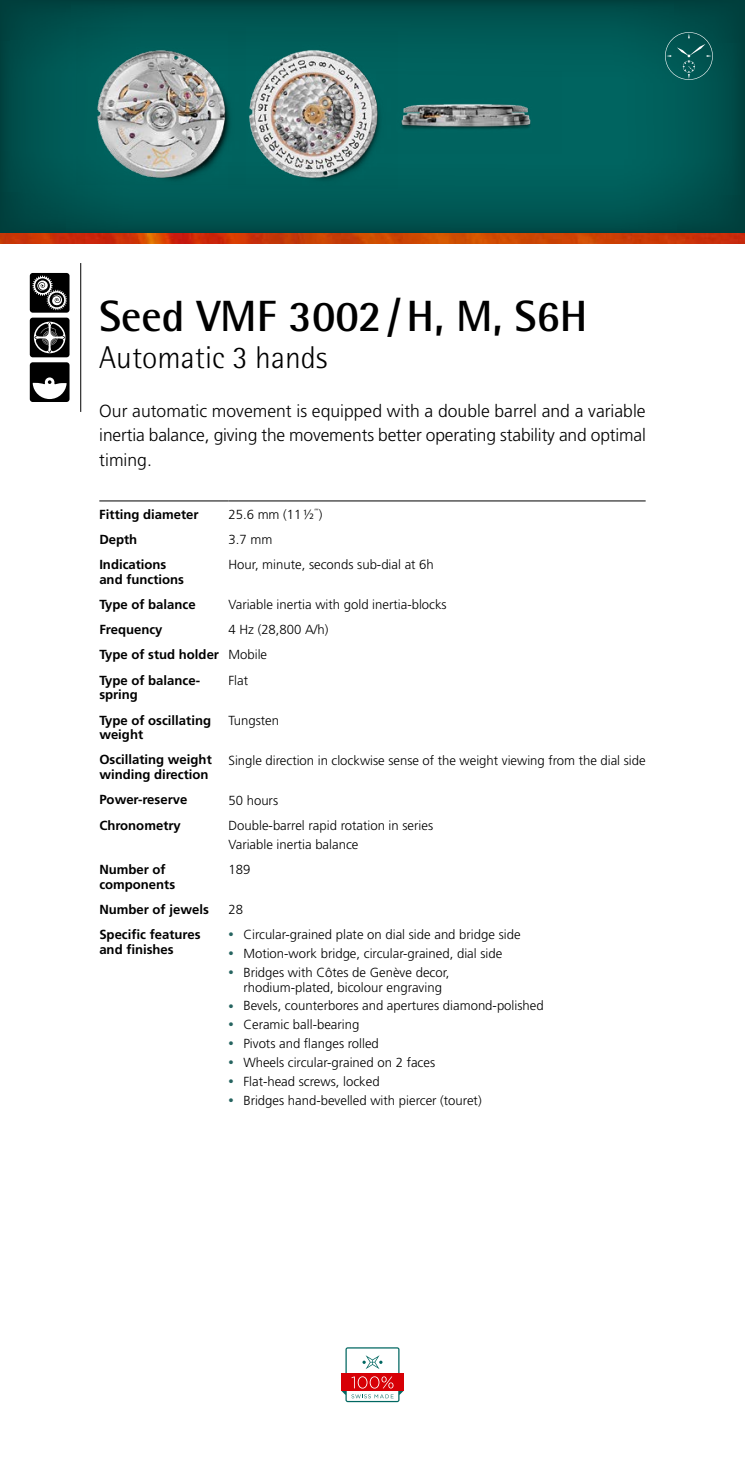
<style>
.page{position:relative;width:745px;height:1474px;background:#fff}
.page>*{position:absolute;margin:0;border:0;box-sizing:border-box;transform-origin:0 0}
.t1{font:700 43.75px "Rotis Semi Sans";color:#000}
.t2{font:300 31.5px "Rotis Semi Sans";color:#000}
.t3{font:300 17.5px/24.5px "Frutiger";letter-spacing:-.01em;color:#000;text-align:justify}
.t4{font:300 13.12px/18.9px "Frutiger";color:#000}
.t5{font:700 13.12px/14.9px "Frutiger";color:#000}
.s1{font-weight:300}
.s2{font-family:"Rotis Sans Serif";font-weight:400;font-size:10.5px;color:#266460}
</style>
<div class="page">
<svg style="left:0;top:0;width:744px;height:233px;background:#005551"></svg>
<hr style="left:99px;top:500px;width:129px;height:1px;background:#000">
<hr style="left:228px;top:500px;width:417px;height:1px;background:#000">
<div style="left:30px;top:273px;width:39px;height:40px;background:#000;border-radius:3px"></div>
<svg style="left:32px;top:275px;width:35px;height:36px"></svg>
<div style="left:30px;top:317px;width:39px;height:40px;background:#000;border-radius:3px"></div>
<svg style="left:34px;top:322px;width:31px;height:31px"></svg>
<div style="left:30px;top:362px;width:39px;height:40px;background:#000;border-radius:3px"></div>
<svg style="left:33px;top:377px;width:34px;height:22px"></svg>
<hr style="left:80px;top:263px;width:1px;height:149px;background:#000">
<svg style="left:341px;top:1347px;width:62px;height:55px"></svg>
<img style="left:0;top:233px;width:744px;height:10px">
<img style="left:397px;top:72px;width:164px;height:81px">
<img style="left:77px;top:27px;width:168px;height:157px">
<img style="left:229px;top:31px;width:168px;height:158px">
<svg style="left:664px;top:32px;width:48px;height:48px;background:#12615d"></svg>
<h1 class="t1" style="left:99px;top:289px;width:489px">Seed VMF 3002/H, M, S6H</h1>
<h2 class="t2" style="left:99px;top:339px;width:229px">Automatic 3 hands</h2>
<h3 class="t3" style="left:99px;top:398px;width:548px">Our automatic movement is equipped with a double barrel and a variable inertia balance, giving the movements better operating stability and optimal timing.</h3>
<p class="t5" style="left:99px;top:506px;width:101px">Fitting diameter</p>
<p class="t4" style="left:228px;top:504px;width:96px">25.6 mm (11½<sup>’’’</sup>)</p>
<p class="t5" style="left:99px;top:531px;width:39px">Depth</p>
<p class="t4" style="left:228px;top:530px;width:45px">3.7 mm</p>
<p class="t5" style="left:99px;top:557px;width:86px">Indications and functions</p>
<p class="t4" style="left:228px;top:555px;width:207px">Hour, minute, seconds sub-dial at 6h</p>
<p class="t5" style="left:99px;top:597px;width:98px">Type of balance</p>
<p class="t4" style="left:228px;top:595px;width:220px">Variable inertia with gold inertia-blocks</p>
<p class="t5" style="left:99px;top:622px;width:65px">Frequency</p>
<p class="t5" style="left:99px;top:617px;width:230px;line-height:25.2px;text-indent:129px"><span class="s1">4 Hz (28,800 A/h)<br></span>Type of stud holder <span class="s1">Mobile<br></span>Type of balance-</p>
<p class="t5" style="left:99px;top:687px;width:40px">spring</p>
<p class="t4" style="left:228px;top:670px;width:21px">Flat</p>
<p class="t5" style="left:99px;top:712px;width:113px">Type of oscillating weight</p>
<p class="t4" style="left:228px;top:710px;width:52px">Tungsten</p>
<p class="t5" style="left:99px;top:752px;width:114px">Oscillating weight winding direction</p>
<p class="t4" style="left:228px;top:750px;width:418px">Single direction in clockwise sense of the weight viewing from the dial side</p>
<p class="t5" style="left:99px;top:792px;width:90px">Power-reserve</p>
<p class="t4" style="left:228px;top:790px;width:51px">50 hours</p>
<p class="t5" style="left:99px;top:817px;width:83px">Chronometry</p>
<p class="t4" style="left:228px;top:815px;width:206px">Double-barrel rapid rotation in series<br>Variable inertia balance</p>
<p class="t5" style="left:99px;top:861px;width:77px">Number of components</p>
<p class="t4" style="left:228px;top:859px;width:23px">189</p>
<p class="t5" style="left:99px;top:901px;width:111px">Number of jewels</p>
<p class="t4" style="left:228px;top:899px;width:16px">28</p>
<p class="t5" style="left:99px;top:926px;width:103px">Specific features and finishes</p>
<p class="t4" style="left:228px;top:924px;width:293px"><span class="s2">•</span> Circular-grained plate on dial side and bridge side</p>
<p class="t4" style="left:228px;top:943px;width:275px"><span class="s2">•</span> Motion-work bridge, circular-grained, dial side</p>
<p class="t4" style="left:228px;top:964px;width:222px;line-height:14.9px;text-align:center"><span class="s2">•</span> Bridges with Côtes de Genève decor, rhodium-plated, bicolour engraving</p>
<p class="t4" style="left:228px;top:996px;width:316px"><span class="s2">•</span> Bevels, counterbores and apertures diamond-polished</p>
<p class="t4" style="left:228px;top:1015px;width:132px"><span class="s2">•</span> Ceramic ball-bearing</p>
<p class="t4" style="left:228px;top:1034px;width:152px"><span class="s2">•</span> Pivots and flanges rolled</p>
<p class="t4" style="left:228px;top:1052px;width:208px"><span class="s2">•</span> Wheels circular-grained on 2 faces</p>
<p class="t4" style="left:228px;top:1071px;width:153px"><span class="s2">•</span> Flat-head screws, locked</p>
<p class="t4" style="left:228px;top:1090px;width:254px"><span class="s2">•</span> Bridges hand-bevelled with piercer (touret)</p>
</div>
